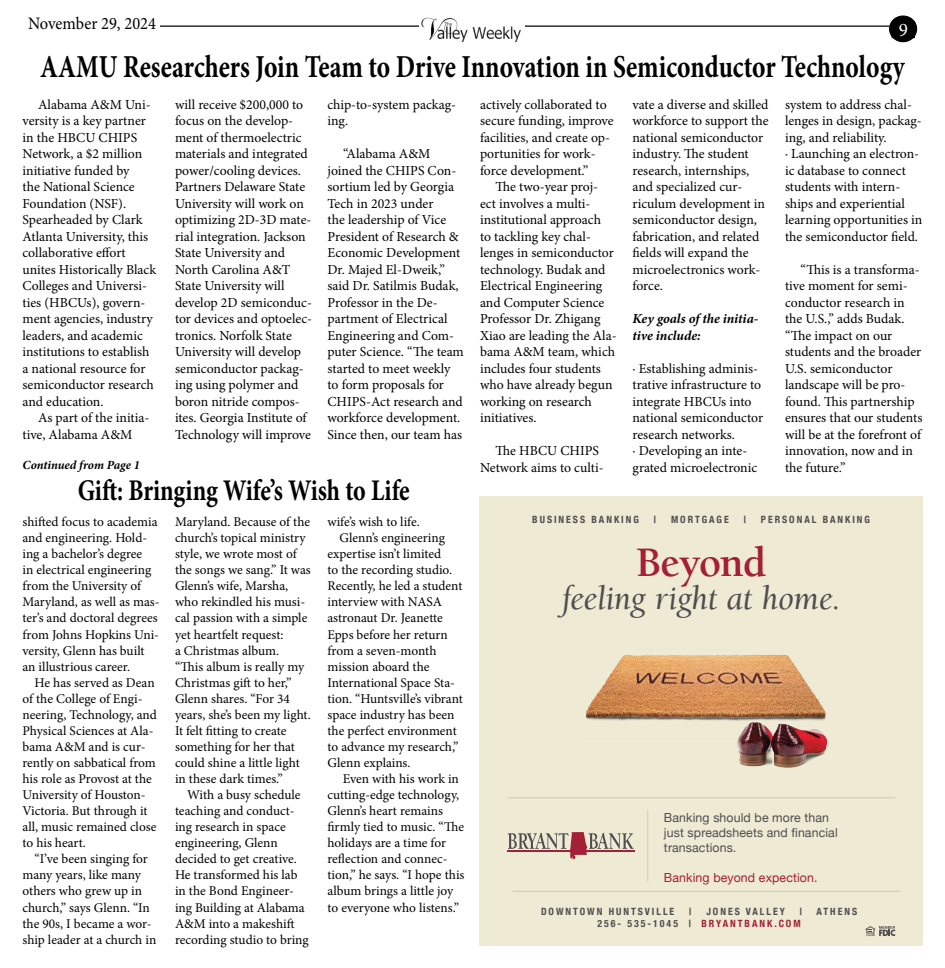
<style>
.page{position:relative;width:945px;height:968px;background:#fff}
.page>*{position:absolute;margin:0;border:0;box-sizing:border-box;transform-origin:0 0}
.t1{font:700 43.12px "Berkeley Std";letter-spacing:-.02em;color:#a32036}
.t2{font:italic 34.38px "Berkeley Std";letter-spacing:-.015em;color:#4e4e4f}
.t3{font:700 32px "Minion Pro";color:#000;scale:.8 1}
.t4{font:700 30px "Minion Pro";letter-spacing:-.005em;color:#000;scale:.8 1}
.t5{font:19.12px "Minion Pro";color:#fff}
.t6{font:17.5px "Minion Pro";color:#000;scale:.94 1}
.t7{font:13.75px/16.5px "Minion Pro";color:#000}
.t8{font:italic 700 13.75px/16.5px "Minion Pro";letter-spacing:-.005em;color:#000}
.t9{font:13.38px/16px "Minion Pro";color:#000}
.t10{font:12.5px/15px "Helvetica Neue";letter-spacing:.01em;color:#4e4e4f}
.t11{font:12.5px "Helvetica Neue";letter-spacing:.01em;color:#a32036}
.t12{font:italic 700 12.5px "Minion Pro";letter-spacing:-.005em;color:#000}
.t13{font:700 condensed 10px "Helvetica Neue LT Com";letter-spacing:.2em;color:#4e4e4f}
.t14{font:700 condensed 10px "Helvetica Neue";letter-spacing:.2em;color:#4e4e4f}
.t15{font:700 condensed 10px "Helvetica Neue LT Com";letter-spacing:.2em;color:#a32036}
.s1{font-family:"Helvetica Neue";color:#4e4e4f}
</style>
<div class="page">
<hr style="left:160px;top:26px;width:729px;height:1px;background:#000">
<div style="left:890px;top:16px;width:27px;height:26px;background:#000;border-radius:50%"></div>
<div style="left:889px;top:16px;width:28px;height:26px;border:1px solid #000;border-radius:50%"></div>
<img style="left:420px;top:17px;width:105px;height:26px">
<div style="left:479px;top:495px;width:444px;height:450px;background:#efead4"></div>
<svg style="left:508px;top:832px;width:126px;height:27px"></svg>
<hr style="left:507px;top:850px;width:127px;height:1px;background:#a32036">
<hr style="left:648px;top:809px;width:1px;height:72px;background:#cfcbba">
<hr style="left:507px;top:797px;width:388px;height:1px;background:#cfcbba">
<hr style="left:512px;top:891px;width:388px;height:1px;background:#cfcbba">
<svg style="left:866px;top:926px;width:29px;height:10px"></svg>
<img style="left:585px;top:654px;width:235px;height:67px">
<img style="left:726px;top:703px;width:102px;height:65px">
<p class="t6" style="left:28px;top:11px;width:138px">November 29, 2024</p>
<h3 class="t5" style="left:899px;top:17px;width:11px">9</h3>
<h3 class="t3" style="left:40px;top:44px;width:1082px">AAMU Researchers Join Team to Drive Innovation in Semiconductor Technology</h3>
<p class="t7" style="left:22px;top:96px;width:135px;text-indent:16px">Alabama A&amp;M Uni&shy;versity is a key partner in the HBCU CHIPS<br>Network, a $2 million initiative funded by<br>the National Science<br>Foundation (NSF).<br>Spearheaded by Clark<br>Atlanta University, this collaborative effort unites Historically Black<br>Colleges and Universi&shy;ties (HBCUs), govern&shy;ment agencies, industry leaders, and academic institutions to establish a national resource for semiconductor research and education.</p>
<p class="t7" style="left:22px;top:409px;width:129px;text-indent:16px">As part of the initia&shy;tive, Alabama A&amp;M</p>
<p class="t7" style="left:175px;top:96px;width:139px">will receive $200,000 to focus on the develop&shy;ment of thermoelectric materials and integrated power/cooling devices.<br>Partners Delaware State<br>University will work on optimizing 2D-3D mate&shy;rial integration. Jackson<br>State University and<br>North Carolina A&amp;T<br>State University will develop 2D semiconduc&shy;tor devices and optoelec&shy;tronics. Norfolk State<br>University will develop semiconductor packag&shy;ing using polymer and boron nitride compos&shy;ites. Georgia Institute of<br>Technology will improve</p>
<p class="t7" style="left:328px;top:96px;width:130px">chip-to-system packag&shy;ing.</p>
<p class="t7" style="left:480px;top:96px;width:135px">actively collaborated to secure funding, improve facilities, and create op&shy;portunities for work&shy;force development.”</p>
<p class="t7" style="left:480px;top:178px;width:138px;text-indent:16px">The two-year proj&shy;ect involves a multi&shy;institutional approach<br>to tackling key chal&shy;lenges in semiconductor technology. Budak and<br>Electrical Engineering and Computer Science<br>Professor Dr. Zhigang<br>Xiao are leading the Ala&shy;bama A&amp;M team, which includes four students who have already begun working on research initiatives.</p>
<p class="t7" style="left:480px;top:442px;width:125px;text-indent:16px">The HBCU CHIPS<br>Network aims to culti-</p>
<p class="t7" style="left:633px;top:96px;width:138px">vate a diverse and skilled workforce to support the national semiconductor industry. The student research, internships, and specialized cur&shy;riculum development in semiconductor design, fabrication, and related fields will expand the microelectronics work&shy;force.</p>
<p class="t8" style="left:633px;top:310px;width:128px">Key goals of the initia&shy;tive include:</p>
<p class="t7" style="left:633px;top:360px;width:132px">· Establishing adminis&shy;trative infrastructure to integrate HBCUs into national semiconductor research networks.<br>· Developing an inte&shy;grated microelectronic</p>
<p class="t7" style="left:785px;top:96px;width:139px">system to address chal&shy;lenges in design, packag&shy;ing, and reliability.<br>· Launching an electron&shy;ic database to connect students with intern&shy;ships and experiential learning opportunities in the semiconductor field.</p>
<p class="t7" style="left:785px;top:261px;width:139px;text-indent:16px">“This is a transforma&shy;tive moment for semi&shy;conductor research in the U.S.,” adds Budak. “The impact on our students and the broader<br>U.S. semiconductor landscape will be pro&shy;found. This partnership ensures that our students will be at the forefront of innovation, now and in the future.”</p>
<p class="t7" style="left:328px;top:145px;width:138px;text-indent:16px">“Alabama A&amp;M joined the CHIPS Con&shy;sortium led by Georgia<br>Tech in 2023 under<br>the leadership of Vice<br>President of Research &amp;<br>Economic Development<br>Dr. Majed El-Dweik,” said Dr. Satilmis Budak,<br>Professor in the De&shy;partment of Electrical<br>Engineering and Com&shy;puter Science. “The team started to meet weekly to form proposals for<br>CHIPS-Act research and workforce development.<br>Since then, our team has</p>
<p class="t12" style="left:22px;top:456px;width:119px">Continued from Page 1</p>
<h3 class="t4" style="left:78px;top:469px;width:417px">Gift: Bringing Wife’s Wish to Life</h3>
<p class="t9" style="left:22px;top:514px;width:139px">shifted focus to academia and engineering. Hold&shy;ing a bachelor’s degree<br>in electrical engineering from the University of<br>Maryland, as well as mas&shy;ter’s and doctoral degrees from Johns Hopkins Uni&shy;versity, Glenn has built an illustrious career.</p>
<p class="t9" style="left:22px;top:674px;width:136px;text-indent:12px">He has served as Dean of the College of Engi&shy;neering, Technology, and<br>Physical Sciences at Ala&shy;bama A&amp;M and is cur&shy;rently on sabbatical from his role as Provost at the<br>University of Houston-<br>Victoria. But through it all, music remained close to his heart.</p>
<p class="t9" style="left:22px;top:851px;width:135px;text-indent:12px">“I’ve been singing for many years, like many others who grew up in church,” says Glenn. “In the 90s, I became a wor&shy;ship leader at a church in</p>
<p class="t9" style="left:175px;top:514px;width:137px">Maryland. Because of the church’s topical ministry style, we wrote most of the songs we sang.” It was<br>Glenn’s wife, Marsha, who rekindled his musi&shy;cal passion with a simple yet heartfelt request:<br>a Christmas album. “This album is really my<br>Christmas gift to her,”<br>Glenn shares. “For 34 years, she’s been my light.<br>It felt fitting to create something for her that could shine a little light in these dark times.”</p>
<p class="t9" style="left:175px;top:787px;width:135px;text-indent:12px">With a busy schedule teaching and conduct&shy;ing research in space engineering, Glenn decided to get creative.<br>He transformed his lab in the Bond Engineer&shy;ing Building at Alabama<br>A&amp;M into a makeshift recording studio to bring</p>
<p class="t9" style="left:328px;top:514px;width:94px">wife’s wish to life.</p>
<p class="t9" style="left:340px;top:530px;width:107px">Glenn’s engineering</p>
<p class="t9" style="left:328px;top:546px;width:115px">expertise isn’t limited</p>
<p class="t9" style="left:328px;top:562px;width:126px">to the recording studio.</p>
<p class="t9" style="left:328px;top:578px;width:136px">Recently, he led a student</p>
<p class="t9" style="left:328px;top:594px;width:116px">interview with NASA</p>
<p class="t9" style="left:328px;top:610px;width:117px">astronaut Dr. Jeanette</p>
<p class="t9" style="left:328px;top:626px;width:122px">Epps before her return</p>
<p class="t9" style="left:328px;top:642px;width:111px">from a seven-month</p>
<p class="t9" style="left:328px;top:658px;width:103px">mission aboard the</p>
<p class="t9" style="left:328px;top:674px;width:129px">International Space Sta-</p>
<p class="t9" style="left:328px;top:690px;width:137px">tion. “Huntsville’s vibrant</p>
<p class="t9" style="left:328px;top:706px;width:129px">space industry has been</p>
<p class="t9" style="left:328px;top:722px;width:131px">the perfect environment</p>
<p class="t9" style="left:328px;top:738px;width:133px">to advance my research,”</p>
<p class="t9" style="left:328px;top:754px;width:85px">Glenn explains.</p>
<p class="t9" style="left:343px;top:770px;width:118px">Even with his work in</p>
<p class="t9" style="left:328px;top:787px;width:133px">cutting-edge technology,</p>
<p class="t9" style="left:328px;top:803px;width:117px">Glenn’s heart remains</p>
<p class="t9" style="left:328px;top:819px;width:138px">firmly tied to music. “The</p>
<p class="t9" style="left:328px;top:835px;width:120px">holidays are a time for</p>
<p class="t9" style="left:328px;top:851px;width:122px">reflection and connec-</p>
<p class="t9" style="left:328px;top:867px;width:138px">tion,” he says. “I hope this</p>
<p class="t9" style="left:328px;top:883px;width:127px">album brings a little joy</p>
<p class="t9" style="left:328px;top:899px;width:133px">to everyone who listens.”</p>
<p class="t13" style="left:532px;top:513px;width:108px">BUSINESS BANKING</p>
<p class="t13" style="left:654px;top:513px;width:4px">|</p>
<p class="t13" style="left:671px;top:513px;width:59px">MORTGAGE</p>
<p class="t13" style="left:744px;top:513px;width:4px">|</p>
<p class="t13" style="left:761px;top:513px;width:111px">PERSONAL BANKING</p>
<h1 class="t1" style="left:636px;top:539px;width:132px">Beyond</h1>
<h2 class="t2" style="left:562px;top:580px;width:281px">feeling right at home.</h2>
<p class="t10" style="left:664px;top:810px;width:175px">Banking should be more than just spreadsheets and financial transactions.</p>
<p class="t11" style="left:664px;top:868px;width:155px">Banking beyond expection.</p>
<p class="t14" style="left:541px;top:903px;width:135px">DOWNTOWN HUNTSVILLE</p>
<p class="t14" style="left:689px;top:903px;width:4px">|</p>
<p class="t14" style="left:706px;top:903px;width:80px">JONES VALLEY</p>
<p class="t14" style="left:800px;top:903px;width:4px">|</p>
<p class="t14" style="left:817px;top:903px;width:42px">ATHENS</p>
<p class="t15" style="left:597px;top:917px;width:205px"><span class="s1">256- 535-1045 |</span> BRYANTBANK.COM</p>
</div>
